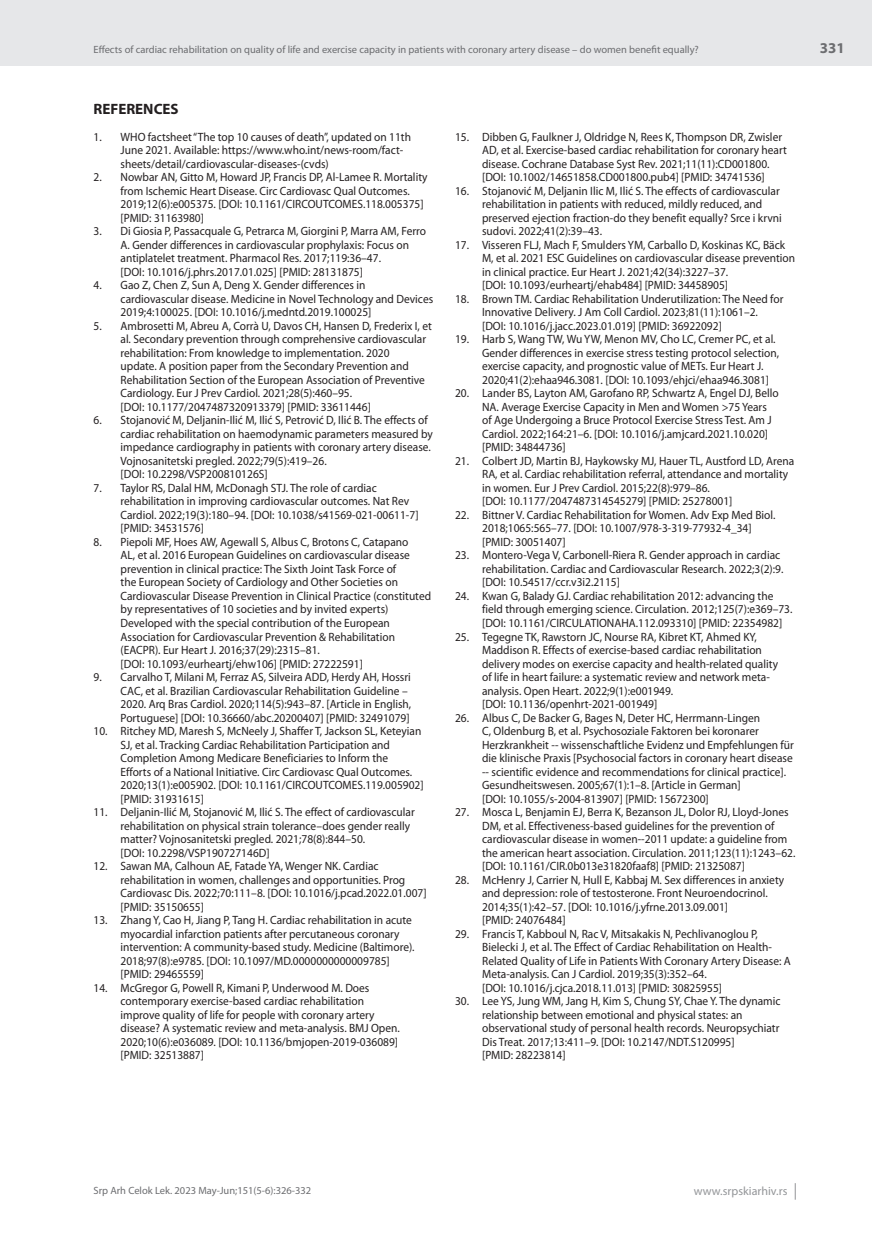
<style>
.page{position:relative;width:872px;height:1234px;background:#fff}
.page>*{position:absolute;margin:0;border:0;box-sizing:border-box;transform-origin:0 0}
.t1{font:700 15px "Myriad Pro";color:#231f20}
.t2{font:700 15px "Myriad Pro";color:#6c6d70}
.t3{font:12px/13.5px "Myriad Pro";color:#231f20;scale:.95 1}
.t4{font:12px "Myriad Pro";color:#939598}
.t5{font:10.5px "Myriad Pro";color:#6c6d70}
</style>
<div class="page">
<div style="left:0;top:0;width:872px;height:66px;background:#e6e7e9"></div>
<svg style="left:795px;top:1183px;width:1px;height:16px"></svg>
<p class="t5" style="left:94px;top:43px;width:607px">Effects of cardiac rehabilitation on quality of life and exercise capacity in patients with coronary artery disease – do women benefit equally?</p>
<p class="t1" style="left:94px;top:99px;width:87px">REFERENCES</p>
<p class="t3" style="left:121px;top:130px;width:307px;text-indent:-27px">1. WHO factsheet “The top 10 causes of death”, updated on 11th<br>June 2021. Available: https://www.who.int/news-room/fact&shy;sheets/detail/cardiovascular-diseases-(cvds)</p>
<p class="t3" style="left:121px;top:170px;width:325px;text-indent:-27px">2. Nowbar AN, Gitto M, Howard JP, Francis DP, Al-Lamee R. Mortality from Ischemic Heart Disease. Circ Cardiovasc Qual Outcomes.<br>2019;12(6):e005375. [DOI: 10.1161/CIRCOUTCOMES.118.005375] [PMID: 31163980]</p>
<p class="t3" style="left:121px;top:224px;width:323px;text-indent:-27px">3. Di Giosia P, Passacquale G, Petrarca M, Giorgini P, Marra AM, Ferro A. Gender differences in cardiovascular prophylaxis: Focus on antiplatelet treatment. Pharmacol Res. 2017;119:36–47.<br>[DOI: 10.1016/j.phrs.2017.01.025] [PMID: 28131875]</p>
<p class="t3" style="left:121px;top:278px;width:331px;text-indent:-27px">4. Gao Z, Chen Z, Sun A, Deng X. Gender differences in cardiovascular disease. Medicine in Novel Technology and Devices<br>2019;4:100025. [DOI: 10.1016/j.medntd.2019.100025]</p>
<p class="t3" style="left:121px;top:319px;width:329px;text-indent:-27px">5. Ambrosetti M, Abreu A, Corrà U, Davos CH, Hansen D, Frederix I, et al. Secondary prevention through comprehensive cardiovascular rehabilitation: From knowledge to implementation. 2020<br>update. A position paper from the Secondary Prevention and Rehabilitation Section of the European Association of Preventive Cardiology. Eur J Prev Cardiol. 2021;28(5):460–95.<br>[DOI: 10.1177/2047487320913379] [PMID: 33611446]</p>
<p class="t3" style="left:121px;top:413px;width:330px;text-indent:-27px">6. Stojanović M, Deljanin-Ilić M, Ilić S, Petrović D, Ilić B. The effects of cardiac rehabilitation on haemodynamic parameters measured by impedance cardiography in patients with coronary artery disease.<br>Vojnosanitetski pregled. 2022;79(5):419–26.<br>[DOI: 10.2298/VSP200810126S]</p>
<p class="t3" style="left:121px;top:481px;width:315px;text-indent:-27px">7. Taylor RS, Dalal HM, McDonagh STJ. The role of cardiac rehabilitation in improving cardiovascular outcomes. Nat Rev Cardiol. 2022;19(3):180–94. [DOI: 10.1038/s41569-021-00611-7] [PMID: 34531576]</p>
<p class="t3" style="left:121px;top:535px;width:328px;text-indent:-27px">8. Piepoli MF, Hoes AW, Agewall S, Albus C, Brotons C, Catapano<br>AL, et al. 2016 European Guidelines on cardiovascular disease prevention in clinical practice: The Sixth Joint Task Force of<br>the European Society of Cardiology and Other Societies on Cardiovascular Disease Prevention in Clinical Practice (constituted by representatives of 10 societies and by invited experts)<br>Developed with the special contribution of the European Association for Cardiovascular Prevention &amp; Rehabilitation (EACPR). Eur Heart J. 2016;37(29):2315–81.<br>[DOI: 10.1093/eurheartj/ehw106] [PMID: 27222591]</p>
<p class="t3" style="left:121px;top:670px;width:307px;text-indent:-27px">9. Carvalho T, Milani M, Ferraz AS, Silveira ADD, Herdy AH, Hossri CAC, et al. Brazilian Cardiovascular Rehabilitation Guideline – 2020. Arq Bras Cardiol. 2020;114(5):943–87. [Article in English, Portuguese] [DOI: 10.36660/abc.20200407] [PMID: 32491079]</p>
<p class="t3" style="left:121px;top:724px;width:320px;text-indent:-27px">10. Ritchey MD, Maresh S, McNeely J, Shaffer T, Jackson SL, Keteyian SJ, et al. Tracking Cardiac Rehabilitation Participation and Completion Among Medicare Beneficiaries to Inform the<br>Efforts of a National Initiative. Circ Cardiovasc Qual Outcomes.<br>2020;13(1):e005902. [DOI: 10.1161/CIRCOUTCOMES.119.005902] [PMID: 31931615]</p>
<p class="t3" style="left:121px;top:805px;width:311px;text-indent:-27px">11. Deljanin-Ilić M, Stojanović M, Ilić S. The effect of cardiovascular rehabilitation on physical strain tolerance–does gender really matter? Vojnosanitetski pregled. 2021;78(8):844–50.<br>[DOI: 10.2298/VSP190727146D]</p>
<p class="t3" style="left:121px;top:859px;width:323px;text-indent:-27px">12. Sawan MA, Calhoun AE, Fatade YA, Wenger NK. Cardiac rehabilitation in women, challenges and opportunities. Prog Cardiovasc Dis. 2022;70:111–8. [DOI: 10.1016/j.pcad.2022.01.007] [PMID: 35150655]</p>
<p class="t3" style="left:121px;top:913px;width:311px;text-indent:-27px">13. Zhang Y, Cao H, Jiang P, Tang H. Cardiac rehabilitation in acute myocardial infarction patients after percutaneous coronary intervention: A community-based study. Medicine (Baltimore).<br>2018;97(8):e9785. [DOI: 10.1097/MD.0000000000009785] [PMID: 29465559]</p>
<p class="t3" style="left:121px;top:980px;width:295px;text-indent:-27px">14. McGregor G, Powell R, Kimani P, Underwood M. Does contemporary exercise-based cardiac rehabilitation improve quality of life for people with coronary artery disease? A systematic review and meta-analysis. BMJ Open.<br>2020;10(6):e036089. [DOI: 10.1136/bmjopen-2019-036089] [PMID: 32513887]</p>
<p class="t3" style="left:482px;top:130px;width:322px;text-indent:-27px">15. Dibben G, Faulkner J, Oldridge N, Rees K, Thompson DR, Zwisler AD, et al. Exercise‐based cardiac rehabilitation for coronary heart disease. Cochrane Database Syst Rev. 2021;11(11):CD001800. [DOI: 10.1002/14651858.CD001800.pub4] [PMID: 34741536]</p>
<p class="t3" style="left:482px;top:184px;width:317px;text-indent:-27px">16. Stojanović M, Deljanin Ilic M, Ilić S. The effects of cardiovascular rehabilitation in patients with reduced, mildly reduced, and preserved ejection fraction-do they benefit equally? Srce i krvni sudovi. 2022;41(2):39–43.</p>
<p class="t3" style="left:482px;top:238px;width:331px;text-indent:-27px">17. Visseren FLJ, Mach F, Smulders YM, Carballo D, Koskinas KC, Bäck M, et al. 2021 ESC Guidelines on cardiovascular disease prevention in clinical practice. Eur Heart J. 2021;42(34):3227–37.<br>[DOI: 10.1093/eurheartj/ehab484] [PMID: 34458905]</p>
<p class="t3" style="left:482px;top:292px;width:319px;text-indent:-27px">18. Brown TM. Cardiac Rehabilitation Underutilization: The Need for<br>Innovative Delivery. J Am Coll Cardiol. 2023;81(11):1061–2. [DOI: 10.1016/j.jacc.2023.01.019] [PMID: 36922092]</p>
<p class="t3" style="left:482px;top:332px;width:314px;text-indent:-27px">19. Harb S, Wang TW, Wu YW, Menon MV, Cho LC, Cremer PC, et al.<br>Gender differences in exercise stress testing protocol selection, exercise capacity, and prognostic value of METs. Eur Heart J.<br>2020;41(2):ehaa946.3081. [DOI: 10.1093/ehjci/ehaa946.3081]</p>
<p class="t3" style="left:482px;top:386px;width:314px;text-indent:-27px">20. Lander BS, Layton AM, Garofano RP, Schwartz A, Engel DJ, Bello NA. Average Exercise Capacity in Men and Women &gt;75 Years of Age Undergoing a Bruce Protocol Exercise Stress Test. Am J Cardiol. 2022;164:21–6. [DOI: 10.1016/j.amjcard.2021.10.020] [PMID: 34844736]</p>
<p class="t3" style="left:482px;top:454px;width:330px;text-indent:-27px">21. Colbert JD, Martin BJ, Haykowsky MJ, Hauer TL, Austford LD, Arena RA, et al. Cardiac rehabilitation referral, attendance and mortality in women. Eur J Prev Cardiol. 2015;22(8):979–86.<br>[DOI: 10.1177/2047487314545279] [PMID: 25278001]</p>
<p class="t3" style="left:482px;top:508px;width:310px;text-indent:-27px">22. Bittner V. Cardiac Rehabilitation for Women. Adv Exp Med Biol.<br>2018;1065:565–77. [DOI: 10.1007/978-3-319-77932-4_34] [PMID: 30051407]</p>
<p class="t3" style="left:482px;top:548px;width:318px;text-indent:-27px">23. Montero-Vega V, Carbonell-Riera R. Gender approach in cardiac rehabilitation. Cardiac and Cardiovascular Research. 2022;3(2):9. [DOI: 10.54517/ccr.v3i2.2115]</p>
<p class="t3" style="left:482px;top:589px;width:328px;text-indent:-27px">24. Kwan G, Balady GJ. Cardiac rehabilitation 2012: advancing the field through emerging science. Circulation. 2012;125(7):e369–73. [DOI: 10.1161/CIRCULATIONAHA.112.093310] [PMID: 22354982]</p>
<p class="t3" style="left:482px;top:629px;width:313px;text-indent:-27px">25. Tegegne TK, Rawstorn JC, Nourse RA, Kibret KT, Ahmed KY, Maddison R. Effects of exercise-based cardiac rehabilitation delivery modes on exercise capacity and health-related quality of life in heart failure: a systematic review and network meta&shy;analysis. Open Heart. 2022;9(1):e001949.<br>[DOI: 10.1136/openhrt-2021-001949]</p>
<p class="t3" style="left:482px;top:710px;width:330px;text-indent:-27px">26. Albus C, De Backer G, Bages N, Deter HC, Herrmann-Lingen<br>C, Oldenburg B, et al. Psychosoziale Faktoren bei koronarer Herzkrankheit -- wissenschaftliche Evidenz und Empfehlungen für die klinische Praxis [Psychosocial factors in coronary heart disease -- scientific evidence and recommendations for clinical practice].<br>Gesundheitswesen. 2005;67(1):1–8. [Article in German]<br>[DOI: 10.1055/s-2004-813907] [PMID: 15672300]</p>
<p class="t3" style="left:482px;top:805px;width:331px;text-indent:-27px">27. Mosca L, Benjamin EJ, Berra K, Bezanson JL, Dolor RJ, Lloyd-Jones DM, et al. Effectiveness-based guidelines for the prevention of cardiovascular disease in women--2011 update: a guideline from the american heart association. Circulation. 2011;123(11):1243–62. [DOI: 10.1161/CIR.0b013e31820faaf8] [PMID: 21325087]</p>
<p class="t3" style="left:482px;top:872px;width:319px;text-indent:-27px">28. McHenry J, Carrier N, Hull E, Kabbaj M. Sex differences in anxiety and depression: role of testosterone. Front Neuroendocrinol.<br>2014;35(1):42–57. [DOI: 10.1016/j.yfrne.2013.09.001]<br>[PMID: 24076484]</p>
<p class="t3" style="left:482px;top:926px;width:326px;text-indent:-27px">29. Francis T, Kabboul N, Rac V, Mitsakakis N, Pechlivanoglou P, Bielecki J, et al. The Effect of Cardiac Rehabilitation on Health-Related Quality of Life in Patients With Coronary Artery Disease: A Meta-analysis. Can J Cardiol. 2019;35(3):352–64.<br>[DOI: 10.1016/j.cjca.2018.11.013] [PMID: 30825955]</p>
<p class="t3" style="left:482px;top:994px;width:315px;text-indent:-27px">30. Lee YS, Jung WM, Jang H, Kim S, Chung SY, Chae Y. The dynamic relationship between emotional and physical states: an observational study of personal health records. Neuropsychiatr Dis Treat. 2017;13:411–9. [DOI: 10.2147/NDT.S120995]<br>[PMID: 28223814]</p>
<p class="t2" style="left:820px;top:38px;width:26px">331</p>
<p class="t5" style="left:94px;top:1184px;width:219px">Srp Arh Celok Lek. 2023 May-Jun;151(5-6):326-332</p>
<p class="t4" style="left:694px;top:1183px;width:95px">www.srpskiarhiv.rs</p>
</div>
